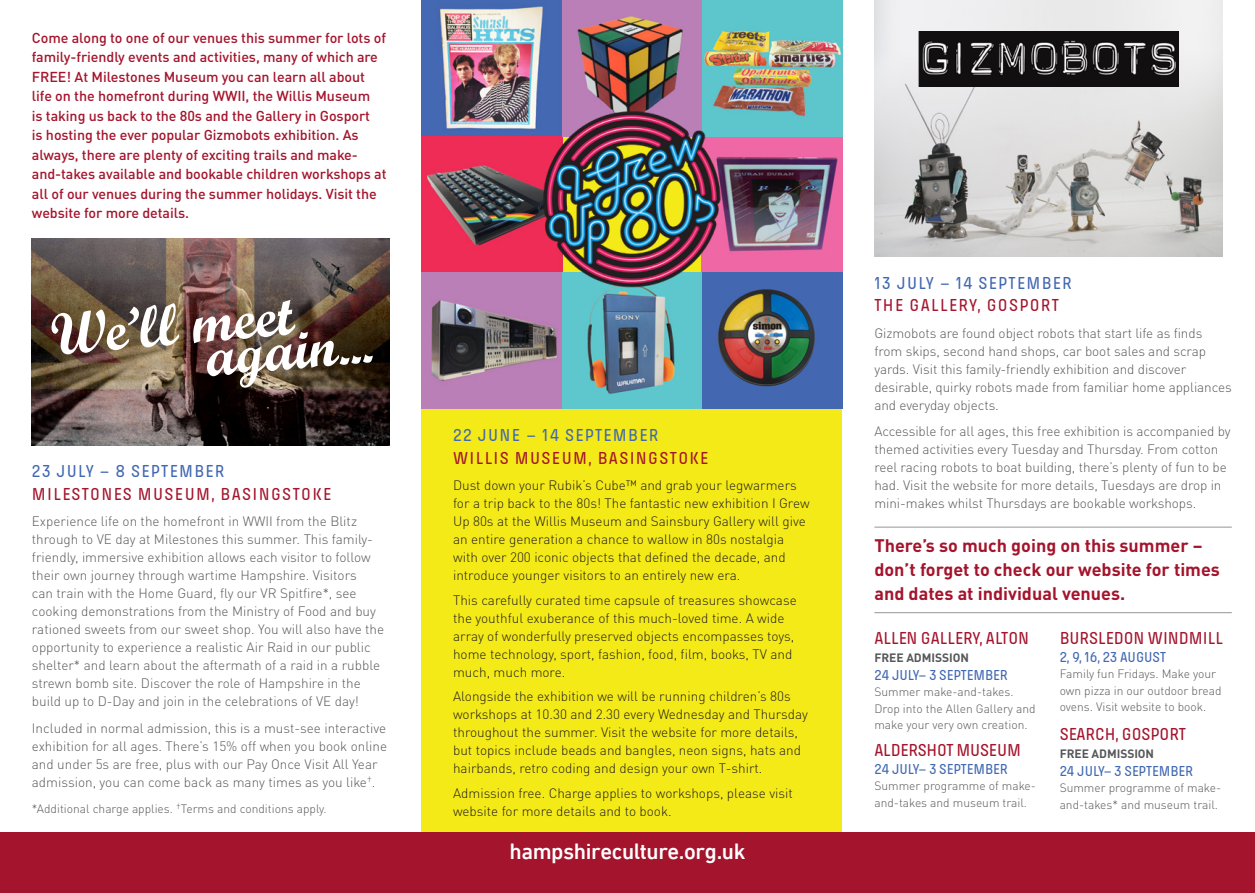
<style>
.page{position:relative;width:1255px;height:893px;background:#fff}
.page>*{position:absolute;margin:0;border:0;box-sizing:border-box;transform-origin:0 0}
.t1{font:700 58.95px "Script MT Pro";color:#fff}
.t2{font:500 22.5px "DIN Next LT Pro";letter-spacing:-.02em;color:#fff}
.Body{font:700 18px/24px "DIN Pro";color:#a4142c}
.Dates{font:500 18px "Pilcrow Soft";letter-spacing:.075em;color:#a4142c}
.Heading_12pt_Turq{font:500 18px "Pilcrow Soft";color:#a4142c}
.Dates-2{font:500 18px "Pilcrow Soft";letter-spacing:.075em;color:#4168b2}
.Heading_12pt_Turq-2{font:500 15px "Pilcrow Soft";color:#4168b2}
.t3{font:500 14.25px/19.5px "DIN Pro";letter-spacing:-.005em;color:#a4142c}
.Body-2{font:300 13.5px/18px "DIN Pro";letter-spacing:-.005em;color:#57585a}
.t4{font:300 13.5px/18px "DIN Pro";color:#231f20}
.Body-3{font:300 12px/16.5px "DIN Pro";color:#57585a}
.Heading_12pt_Turq-3{font:300 12px/16.5px "DIN Pro";color:#57585a}
.Body-4{font:700 12px "DIN Pro";letter-spacing:-.005em;color:#57585a}
</style>
<div class="page">
<div style="left:421px;top:366px;width:421px;height:467px;background:#f4ea17"></div>
<div style="left:0;top:833px;width:1254px;height:60px;background:#a4142c"></div>
<img style="left:874px;top:0;width:348px;height:257px">
<hr style="left:33px;top:238px;width:357px;height:1px;background:#939598">
<img style="left:32px;top:239px;width:357px;height:207px">
<img style="left:421px;top:0;width:141px;height:136px">
<img style="left:739px;top:136px;width:103px;height:136px">
<svg style="left:421px;top:136px;width:96px;height:136px;background:#b43954"></svg>
<img style="left:701px;top:0;width:141px;height:136px">
<svg style="left:421px;top:272px;width:141px;height:136px;background:#947090"></svg>
<img style="left:562px;top:0;width:139px;height:79px">
<svg style="left:701px;top:272px;width:141px;height:136px;background:#4f6489"></svg>
<img style="left:562px;top:319px;width:139px;height:89px">
<img style="left:517px;top:79px;width:222px;height:240px">
<img style="left:918px;top:31px;width:260px;height:56px">
<hr style="left:874px;top:527px;width:357px;height:1px;background:#939598">
<hr style="left:874px;top:612px;width:357px;height:1px;background:#939598">
<p class="t3" style="left:32px;top:26px;width:356px">Come along to one of our venues this summer for lots of family-friendly events and activities, many of which are FREE! At Milestones Museum you can learn all about life on the homefront during WWII, the Willis Museum<br>is taking us back to the 80s and the Gallery in Gosport<br>is hosting the ever popular Gizmobots exhibition. As always, there are plenty of exciting trails and make&shy;and-takes available and bookable children workshops at all of our venues during the summer holidays. Visit the website for more details.</p>
<p class="t1" style="left:47px;top:300px;width:245px;rotate:-5deg">We’ll meet</p>
<p class="t1" style="left:203px;top:321px;width:168px;rotate:-5deg">again...</p>
<p class="Dates-2" style="left:32px;top:462px;width:194px">23 JULY – 8 SEPTEMBER</p>
<p class="Dates" style="left:32px;top:485px;width:301px">MILESTONES MUSEUM, BASINGSTOKE</p>
<p class="Body-2" style="left:32px;top:511px;width:354px">Experience life on the homefront in WWII from the Blitz through to VE day at Milestones this summer. This family&shy;friendly, immersive exhibition allows each visitor to follow their own journey through wartime Hampshire. Visitors<br>can train with the Home Guard, fly our VR Spitfire*, see cooking demonstrations from the Ministry of Food and buy rationed sweets from our sweet shop. You will also have the opportunity to experience a realistic Air Raid in our public shelter* and learn about the aftermath of a raid in a rubble strewn bomb site. Discover the role of Hampshire in the build up to D-Day and join in the celebrations of VE day!</p>
<p class="Body-2" style="left:32px;top:718px;width:357px">Included in normal admission, this is a must-see interactive exhibition for all ages. There’s 15% off when you book online and under 5s are free, plus with our Pay Once Visit All Year admission, you can come back as many times as you like<sup>†</sup>.</p>
<p class="Body-3" style="left:32px;top:800px;width:296px">*Additional charge applies. <sup>†</sup>Terms and conditions apply.</p>
<p class="Dates-2" style="left:453px;top:426px;width:207px">22 JUNE – 14 SEPTEMBER</p>
<p class="Dates" style="left:453px;top:449px;width:257px">WILLIS MUSEUM, BASINGSTOKE</p>
<p class="t4" style="left:453px;top:475px;width:358px">Dust down your Rubik’s Cube™ and grab your legwarmers for a trip back to the 80s! The fantastic new exhibition I Grew Up 80s at the Willis Museum and Sainsbury Gallery will give an entire generation a chance to wallow in 80s nostalgia with over 200 iconic objects that defined the decade, and introduce younger visitors to an entirely new era.</p>
<p class="t4" style="left:453px;top:590px;width:345px">This carefully curated time capsule of treasures showcase the youthful exuberance of this much-loved time. A wide array of wonderfully preserved objects encompasses toys, home technology, sport, fashion, food, film, books, TV and much, much more.</p>
<p class="t4" style="left:453px;top:686px;width:356px">Alongside the exhibition we will be running children’s 80s workshops at 10.30 and 2.30 every Wednesday and Thursday throughout the summer. Visit the website for more details, but topics include beads and bangles, neon signs, hats and hairbands, retro coding and design your own T-shirt.</p>
<p class="t4" style="left:453px;top:782px;width:341px">Admission free. Charge applies to workshops, please visit website for more details and to book.</p>
<p class="t2" style="left:509px;top:838px;width:237px">hampshireculture.org.uk</p>
<p class="Dates-2" style="left:874px;top:274px;width:199px">13 JULY – 14 SEPTEMBER</p>
<p class="Dates" style="left:874px;top:296px;width:186px">THE GALLERY, GOSPORT</p>
<p class="Body-2" style="left:874px;top:323px;width:359px">Gizmobots are found object robots that start life as finds from skips, second hand shops, car boot sales and scrap yards. Visit this family-friendly exhibition and discover desirable, quirky robots made from familiar home appliances and everyday objects.</p>
<p class="Body-2" style="left:874px;top:421px;width:358px">Accessible for all ages, this free exhibition is accompanied by themed activities every Tuesday and Thursday. From cotton reel racing robots to boat building, there’s plenty of fun to be had. Visit the website for more details, Tuesdays are drop in mini-makes whilst Thursdays are bookable workshops.</p>
<p class="Body" style="left:874px;top:532px;width:347px">There’s so much going on this summer – don’t forget to check our website for times and dates at individual venues.</p>
<p class="Heading_12pt_Turq" style="left:874px;top:629px;width:156px">ALLEN GALLERY, ALTON</p>
<p class="Body-4" style="left:874px;top:647px;width:96px">FREE ADMISSION</p>
<p class="Heading_12pt_Turq-2" style="left:874px;top:667px;width:135px">24 JULY– 3 SEPTEMBER</p>
<p class="Body-3" style="left:874px;top:683px;width:163px">Summer make-and-takes.<br>Drop into the Allen Gallery and make your very own creation.</p>
<p class="Heading_12pt_Turq" style="left:874px;top:741px;width:148px">ALDERSHOT MUSEUM</p>
<p class="Heading_12pt_Turq-2" style="left:874px;top:761px;width:135px">24 JULY– 3 SEPTEMBER</p>
<p class="Heading_12pt_Turq-3" style="left:874px;top:777px;width:163px">Summer programme of make&shy;and-takes and museum trail.</p>
<p class="Heading_12pt_Turq" style="left:1059px;top:629px;width:165px">BURSLEDON WINDMILL</p>
<p class="Heading_12pt_Turq-2" style="left:1059px;top:649px;width:108px">2, 9, 16, 23 AUGUST</p>
<p class="Body-3" style="left:1059px;top:665px;width:163px">Family fun Fridays. Make your own pizza in our outdoor bread ovens. Visit website to book.</p>
<p class="Heading_12pt_Turq" style="left:1059px;top:725px;width:128px">SEARCH, GOSPORT</p>
<p class="Body-4" style="left:1059px;top:743px;width:96px">FREE ADMISSION</p>
<p class="Heading_12pt_Turq-2" style="left:1059px;top:763px;width:135px">24 JULY– 3 SEPTEMBER</p>
<p class="Body-3" style="left:1059px;top:779px;width:163px">Summer programme of make&shy;and-takes* and museum trail.</p>
</div>
